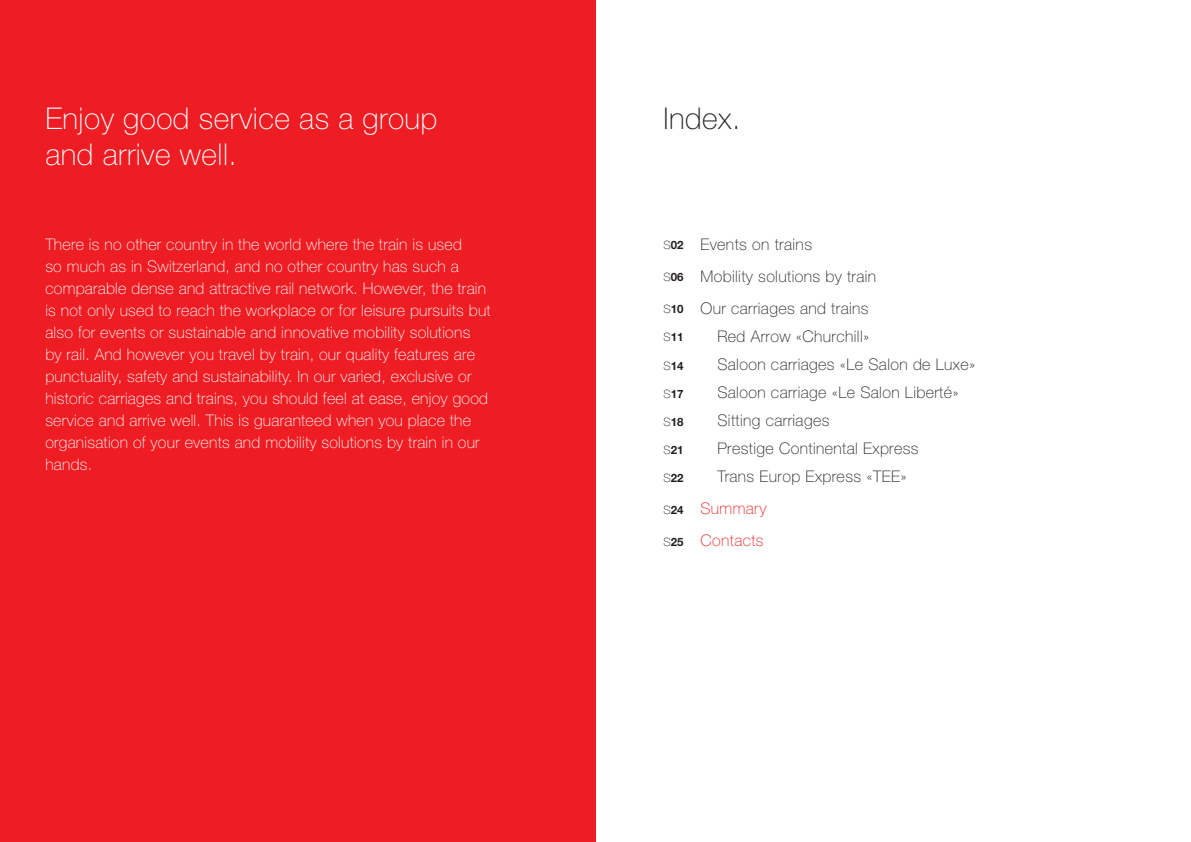
<style>
.page{position:relative;width:1191px;height:842px;background:#fff}
.page>*{position:absolute;margin:0;border:0;box-sizing:border-box;transform-origin:0 0}
.t1{font:100 30px/36px "Helvetica Neue LT Std";letter-spacing:.015em;color:#fff}
.t2{font:100 30px "Helvetica Neue LT Std";letter-spacing:.015em;color:#231f20}
.t3{font:100 16px/22px "Helvetica Neue LT Std";letter-spacing:.015em;color:#fff}
.t4{font:100 16px/28px "Helvetica Neue LT Std";letter-spacing:.025em;color:#231f20}
.t5{font:100 16px/32px "Helvetica Neue LT Std";letter-spacing:.025em;color:#ee1d23}
.t6{font:700 11.5px "Helvetica Neue LT Std";color:#231f20}
.s1{font-weight:100}
</style>
<div class="page">
<div style="left:0;top:0;width:595px;height:842px;background:#ee1d23"></div>
<h1 class="t1" style="left:45px;top:100px;width:393px">Enjoy good service as a group and arrive well.</h1>
<h1 class="t2" style="left:663px;top:101px;width:78px">Index.</h1>
<p class="t3" style="left:45px;top:233px;width:447px">There is no other country in the world where the train is used<br>so much as in Switzerland, and no other country has such a comparable dense and attractive rail network. However, the train is not only used to reach the workplace or for leisure pursuits but also for events or sustainable and innovative mobility solutions<br>by rail. And however you travel by train, our quality features are punctuality, safety and sustainability. In our varied, exclusive or historic carriages and trains, you should feel at ease, enjoy good service and arrive well. This is guaranteed when you place the organisation of your events and mobility solutions by train in our hands.</p>
<p class="t6" style="left:663px;top:238px;width:22px"><span class="s1">S</span>02</p>
<p class="t6" style="left:663px;top:270px;width:22px"><span class="s1">S</span>06</p>
<p class="t6" style="left:663px;top:302px;width:22px"><span class="s1">S</span>10</p>
<p class="t6" style="left:663px;top:330px;width:22px"><span class="s1">S</span>11</p>
<p class="t6" style="left:663px;top:359px;width:22px"><span class="s1">S</span>14</p>
<p class="t6" style="left:663px;top:386px;width:22px"><span class="s1">S</span>17</p>
<p class="t6" style="left:663px;top:415px;width:22px"><span class="s1">S</span>18</p>
<p class="t6" style="left:663px;top:443px;width:22px"><span class="s1">S</span>21</p>
<p class="t6" style="left:663px;top:470px;width:22px"><span class="s1">S</span>22</p>
<p class="t6" style="left:663px;top:503px;width:22px"><span class="s1">S</span>24</p>
<p class="t6" style="left:663px;top:534px;width:22px"><span class="s1">S</span>25</p>
<p class="t4" style="left:700px;top:228px;width:177px;line-height:32px">Events on trains<br>Mobility solutions by train<br>Our carriages and trains</p>
<p class="t4" style="left:717px;top:322px;width:259px">Red Arrow «Churchill»<br>Saloon carriages «Le Salon de Luxe»<br>Saloon carriage «Le Salon Liberté»<br>Sitting carriages<br>Prestige Continental Express<br>Trans Europ Express «TEE»</p>
<p class="t5" style="left:700px;top:492px;width:68px">Summary<br>Contacts</p>
</div>
